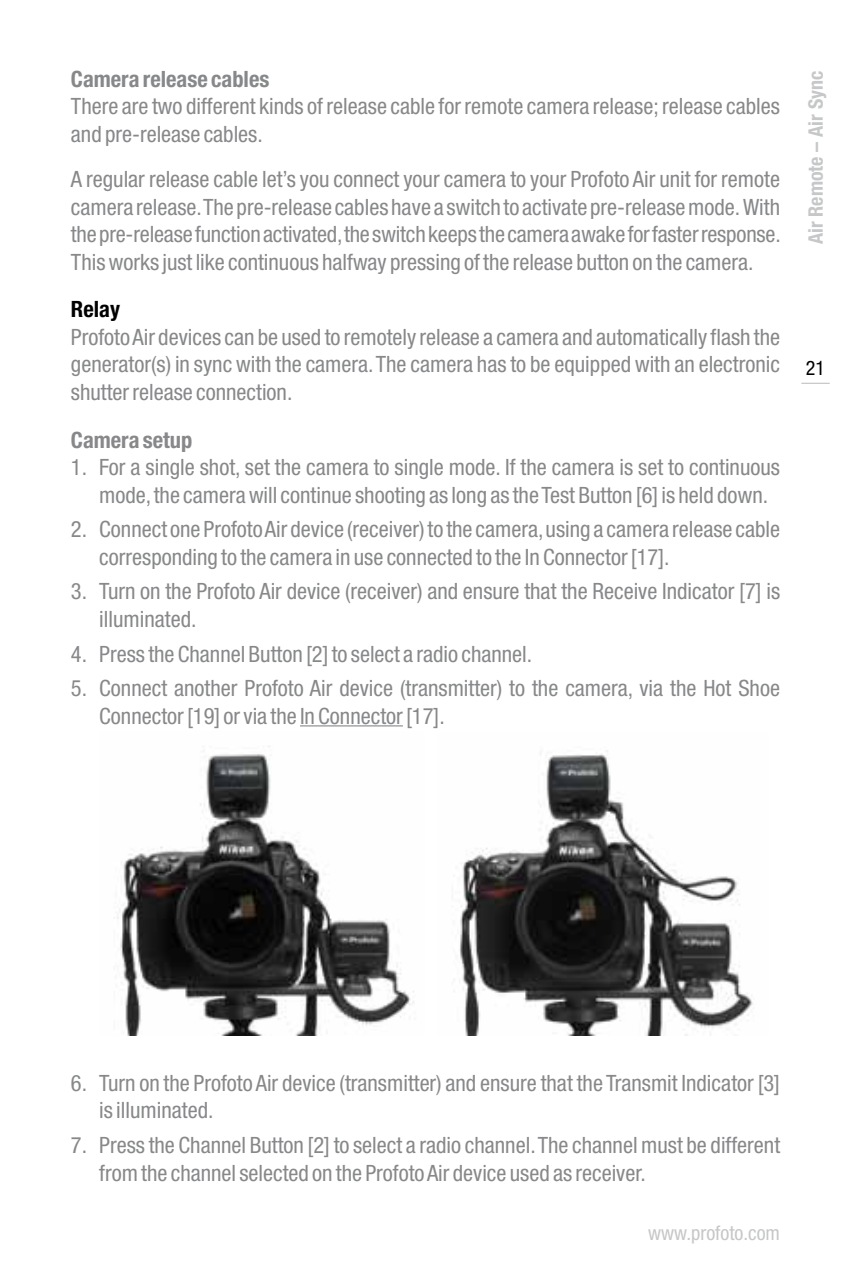
<style>
.page{position:relative;width:851px;height:1276px;background:#fff}
.page>*{position:absolute;margin:0;border:0;box-sizing:border-box;transform-origin:0 0}
.t1{font:condensed 22.5px/27.5px "Helvetica Neue LT Std";color:#87888a}
.t2{font:700 condensed 22.5px "Helvetica Neue LT Std";color:#87888a}
.t3{font:700 condensed 22.5px "Helvetica Neue LT Std";color:#000}
.t4{font:700 condensed 20px "Helvetica Neue LT Std";color:#c6c7c8}
.t5{font:condensed 20px "Helvetica Neue LT Std";color:#c6c7c8}
.t6{font:condensed 20px "Helvetica Neue LT Std";color:#000}
</style>
<div class="page">
<svg style="left:801px;top:383px;width:28px;height:1px"></svg>
<hr style="left:300px;top:725px;width:103px;height:1px;background:#87888a">
<img style="left:114px;top:746px;width:300px;height:289px">
<img style="left:460px;top:750px;width:293px;height:285px">
<p class="t2" style="left:71px;top:65px;width:200px">Camera release cables</p>
<p class="t1" style="left:71px;top:93px;width:710px">There are two different kinds of release cable for remote camera release; release cables and pre-release cables.</p>
<p class="t1" style="left:71px;top:165px;width:711px;text-align:justify">A regular release cable let’s you connect your camera to your Profoto Air unit for remote camera release. The pre-release cables have a switch to activate pre-release mode. With the pre-release function activated, the switch keeps the camera awake for faster response.<br>This works just like continuous halfway pressing of the release button on the camera.</p>
<p class="t3" style="left:71px;top:296px;width:51px">Relay</p>
<p class="t1" style="left:71px;top:323px;width:710px;text-align:justify">Profoto Air devices can be used to remotely release a camera and automatically flash the generator(s) in sync with the camera. The camera has to be equipped with an electronic shutter release connection.</p>
<p class="t2" style="left:71px;top:426px;width:123px">Camera setup</p>
<p class="t1" style="left:99px;top:453px;width:682px;text-indent:-28px">1. For a single shot, set the camera to single mode. If the camera is set to continuous mode, the camera will continue shooting as long as the Test Button [6] is held down.</p>
<p class="t1" style="left:99px;top:515px;width:682px;text-indent:-28px">2. Connect one Profoto Air device (receiver) to the camera, using a camera release cable corresponding to the camera in use connected to the In Connector [17].</p>
<p class="t1" style="left:99px;top:577px;width:682px;text-indent:-28px">3. Turn on the Profoto Air device (receiver) and ensure that the Receive Indicator [7] is illuminated.</p>
<p class="t1" style="left:71px;top:639px;width:463px">4. Press the Channel Button [2] to select a radio channel.</p>
<p class="t1" style="left:99px;top:674px;width:682px;text-indent:-28px">5. Connect another Profoto Air device (transmitter) to the camera, via the Hot Shoe<br>Connector [19] or via the In Connector [17].</p>
<p class="t4" style="left:803px;top:244px;width:175px;rotate:-90deg">Air Remote – Air Sync</p>
<p class="t6" style="left:805px;top:356px;width:21px">21</p>
<p class="t1" style="left:99px;top:1069px;width:682px;text-indent:-28px">6. Turn on the Profoto Air device (transmitter) and ensure that the Transmit Indicator [3] is illuminated.</p>
<p class="t1" style="left:99px;top:1131px;width:682px;text-indent:-28px">7. Press the Channel Button [2] to select a radio channel. The channel must be different from the channel selected on the Profoto Air device used as receiver.</p>
<p class="t5" style="left:648px;top:1221px;width:133px">www.profoto.com</p>
</div>
